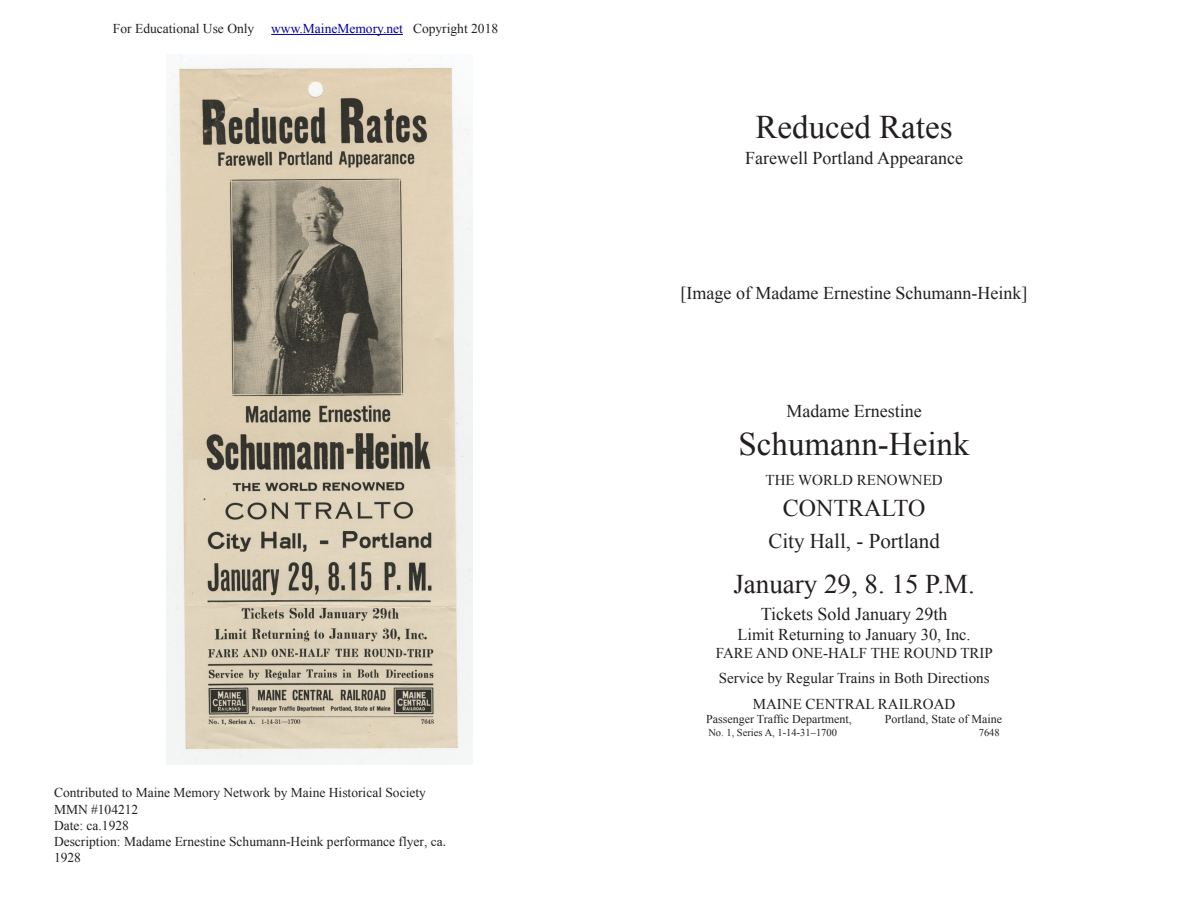
<style>
.page{position:relative;width:1188px;height:918px;background:#fff}
.page>*{position:absolute;margin:0;border:0;box-sizing:border-box;transform-origin:0 0}
.t1{font:33px "Times New Roman";color:#231f20}
.t2{font:27px "Times New Roman";color:#231f20}
.t3{font:24px "Times New Roman";color:#231f20}
.t4{font:21px "Times New Roman";color:#231f20}
.t5{font:18px "Times New Roman";color:#231f20}
.t6{font:16.5px "Times New Roman";color:#231f20}
.t7{font:15px "Times New Roman";color:#231f20}
.t8{font:13.5px/16.2px "Times New Roman";color:#231f20}
.t9{font:12px "Times New Roman";color:#231f20}
.t10{font:10.5px "Times New Roman";color:#231f20}
.s1{color:#009}
</style>
<div class="page">
<hr style="left:271px;top:34px;width:132px;height:1px;background:#009">
<img style="left:166px;top:54px;width:307px;height:711px">
<p class="t8" style="left:113px;top:20px;width:387px">For Educational Use Only <span class="s1">www.MaineMemory.net</span> Copyright 2018</p>
<p class="t8" style="left:54px;top:785px;width:394px">Contributed to Maine Memory Network by Maine Historical Society MMN #104212<br>Date: ca.1928<br>Description: Madame Ernestine Schumann-Heink performance flyer, ca.<br>1928</p>
<p class="t1" style="left:756px;top:105px;width:199px">Reduced Rates</p>
<p class="t5" style="left:745px;top:146px;width:219px">Farewell Portland Appearance</p>
<p class="t5" style="left:681px;top:281px;width:348px">[Image of Madame Ernestine Schumann-Heink]</p>
<p class="t5" style="left:786px;top:399px;width:137px">Madame Ernestine</p>
<p class="t1" style="left:739px;top:422px;width:232px">Schumann-Heink</p>
<p class="t7" style="left:766px;top:470px;width:179px">THE WORLD RENOWNED</p>
<p class="t3" style="left:783px;top:492px;width:144px">CONTRALTO</p>
<p class="t4" style="left:768px;top:527px;width:173px">City Hall, - Portland</p>
<p class="t2" style="left:733px;top:566px;width:243px">January 29, 8. 15 P.M.</p>
<p class="t5" style="left:761px;top:602px;width:188px">Tickets Sold January 29th</p>
<p class="t6" style="left:737px;top:623px;width:235px">Limit Returning to January 30, Inc.</p>
<p class="t7" style="left:716px;top:643px;width:279px">FARE AND ONE-HALF THE ROUND TRIP</p>
<p class="t7" style="left:719px;top:668px;width:272px">Service by Regular Trains in Both Directions</p>
<p class="t7" style="left:753px;top:694px;width:204px">MAINE CENTRAL RAILROAD</p>
<p class="t9" style="left:706px;top:711px;width:147px">Passenger Traffic Department,</p>
<p class="t9" style="left:885px;top:711px;width:119px">Portland, State of Maine</p>
<p class="t10" style="left:708px;top:725px;width:130px">No. 1, Series A, 1-14-31–1700</p>
<p class="t10" style="left:979px;top:725px;width:22px">7648</p>
</div>
